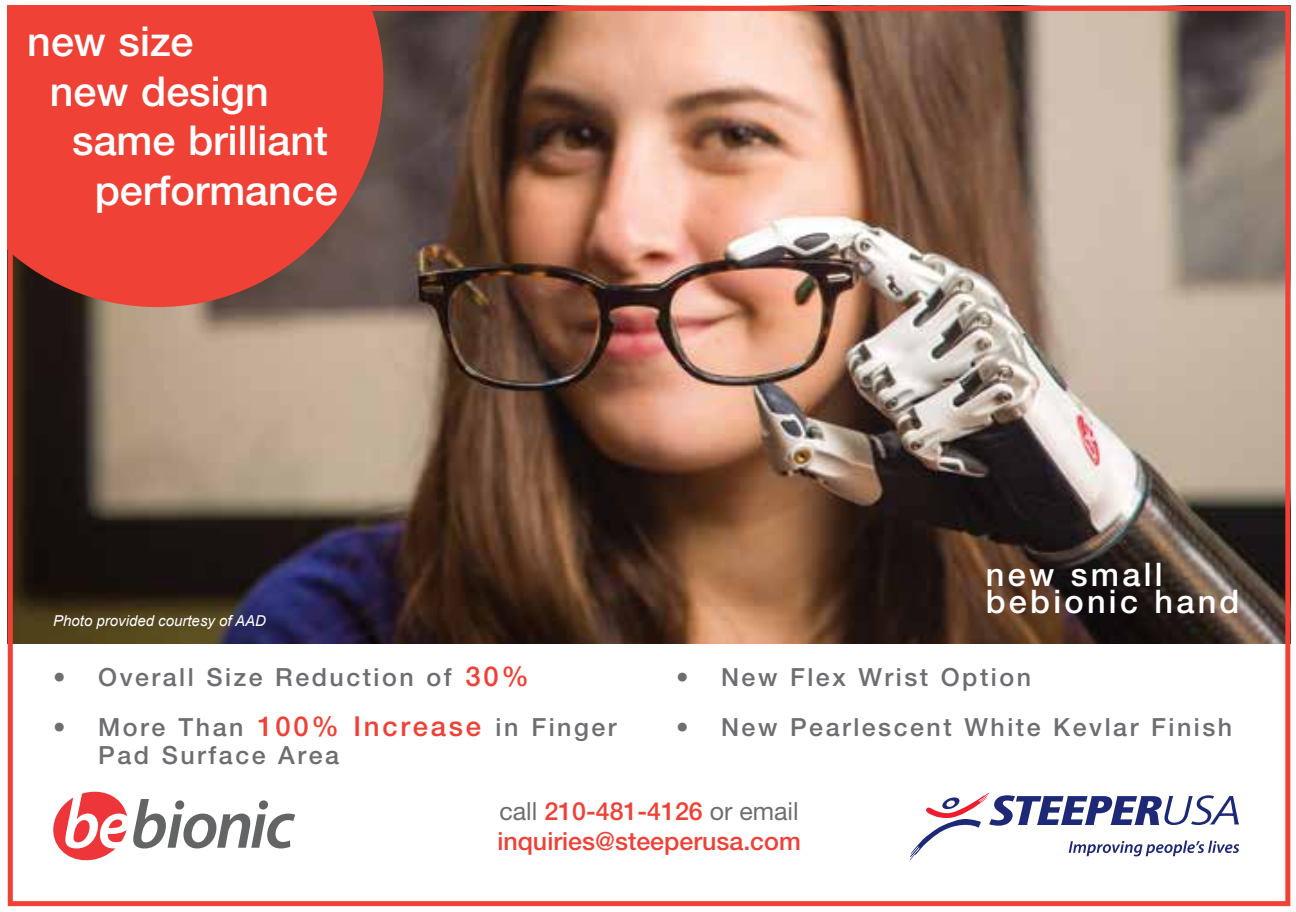
<style>
.page{position:relative;width:1296px;height:912px;background:#fff}
.page>*{position:absolute;margin:0;border:0;box-sizing:border-box;transform-origin:0 0}
.t1{font:500 41.25px "Helvetica Neue LT Std";color:#fff}
.t2{font:500 32.5px/27.5px "Helvetica Neue LT Std";letter-spacing:.1em;color:#fff}
.t3{font:500 25px/27.5px "Helvetica Neue LT Std";letter-spacing:.1em;color:#6d6e71}
.t4{font:500 25px/30px "Helvetica Neue LT Std";color:#ef4135}
.t5{font:italic 15px "Arial";color:#fff}
.s1{font-size:27.5px;color:#ef4135}
.s2{font-weight:400;color:#6d6e71}
</style>
<div class="page">
<svg style="left:909px;top:792px;width:330px;height:69px"></svg>
<svg style="left:53px;top:792px;width:74px;height:68px"></svg>
<svg style="left:133px;top:799px;width:162px;height:49px"></svg>
<img style="left:14px;top:12px;width:1270px;height:631px">
<svg style="left:14px;top:12px;width:369px;height:295px;background:#dd4236"></svg>
<div style="left:8px;top:6px;width:1282px;height:900px;border:5px solid #ef4135"></div>
<h1 class="t1" style="left:27px;top:17px;width:168px">new size</h1>
<h1 class="t1" style="left:50px;top:67px;width:220px">new design</h1>
<h1 class="t1" style="left:72px;top:116px;width:257px">same brilliant</h1>
<h1 class="t1" style="left:95px;top:166px;width:245px">performance</h1>
<p class="t5" style="left:53px;top:611px;width:214px">Photo provided courtesy of AAD</p>
<p class="t3" style="left:53px;top:663px;width:477px">• Overall Size Reduction of <span class="s1">30%</span></p>
<p class="t3" style="left:98px;top:713px;width:520px;text-indent:-45px">• More Than <span class="s1">100% Increase</span> in Finger<br>Pad Surface Area</p>
<h2 class="t2" style="left:986px;top:560px;width:255px">new small bebionic hand</h2>
<p class="t3" style="left:676px;top:663px;width:357px">• New Flex Wrist Option</p>
<p class="t3" style="left:676px;top:713px;width:558px">• New Pearlescent White Kevlar Finish</p>
<p class="t4" style="left:497px;top:796px;width:305px"><span class="s2">call</span> 210-481-4126 <span class="s2">or email </span>inquiries@steeperusa.com</p>
</div>
